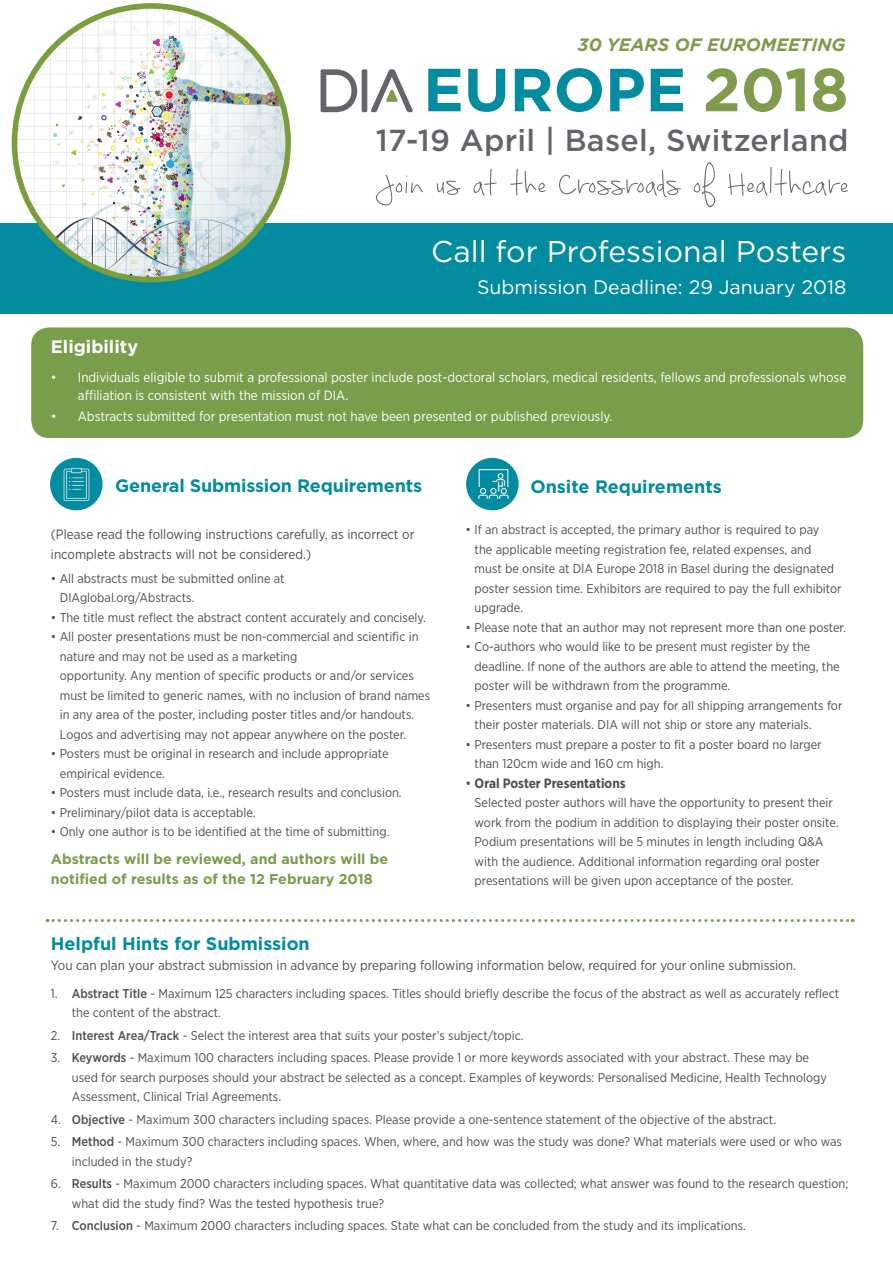
<style>
.page{position:relative;width:893px;height:1263px;background:#fff}
.page>*{position:absolute;margin:0;border:0;box-sizing:border-box;transform-origin:0 0}
.t1{font:67.5px "September Mornings";letter-spacing:.01em;color:#63656a}
.t2{font:700 60.6px "Gotham";color:#038ba0}
.t3{font:500 30.3px "Gotham";letter-spacing:.01em;color:#63656a}
.title_2__my{font:30px "Gotham";color:#fff}
.title_2__my-2{font:19.5px "Gotham";color:#fff}
.Plain_text{font:700 18px "Gotham";color:#038ba0}
.t4{font:italic 700 18px "Gotham";color:#809b4c}
.Plain_text-2{font:700 18px "Gotham";color:#fff}
.t5{font:700 14.25px/19.5px "Gotham";color:#789d4b}
.t6{font:13.5px/18px "Gotham Narrow";color:#fff}
.Plain_text-3{font:13.5px/19.5px "Gotham Narrow";color:#494f54}
.t7{font:700 13.5px "Gotham Narrow";color:#494f54}
.Plain_text-4{font:12.75px/19.5px "Gotham Narrow";color:#494f54}
.s1{color:#809b4c}
.s2{font-weight:400}
.s3{font-weight:500}
</style>
<div class="page">
<div style="left:31px;top:327px;width:832px;height:111px;background:#789d4b;border-radius:18px"></div>
<div style="left:0;top:223px;width:893px;height:91px;background:#038ba0"></div>
<svg style="left:47px;top:919px;width:806px;height:3px"></svg>
<svg style="left:321px;top:69px;width:92px;height:43px"></svg>
<img style="left:14px;top:6px;width:274px;height:274px;border-radius:137px">
<div style="left:12px;top:3px;width:279px;height:279px;border:6px solid #7a9d3e;border-radius:50%"></div>
<img style="left:50px;top:458px;width:53px;height:52px;border-radius:26px">
<img style="left:466px;top:458px;width:53px;height:52px;border-radius:26px">
<p class="t4" style="left:578px;top:33px;width:269px">30 YEARS OF EUROMEETING</p>
<p class="t2" style="left:423px;top:50px;width:427px">EUROPE <span class="s1">2018</span></p>
<p class="t3" style="left:376px;top:121px;width:474px">17-19 April | Basel, Switzerland</p>
<p class="t1" style="left:376px;top:154px;width:474px">Join us at the Crossroads of Healthcare</p>
<p class="title_2__my" style="left:431px;top:232px;width:416px">Call for Professional Posters</p>
<p class="title_2__my-2" style="left:477px;top:275px;width:371px">Submission Deadline: 29 January 2018</p>
<p class="Plain_text-2" style="left:51px;top:334px;width:89px">Eligibility</p>
<p class="t6" style="left:78px;top:368px;width:770px;text-indent:-27px">• Individuals eligible to submit a professional poster include post-doctoral scholars, medical residents, fellows and professionals whose affiliation is consistent with the mission of DIA.</p>
<p class="t6" style="left:51px;top:407px;width:563px">• Abstracts submitted for presentation must not have been presented or published previously.</p>
<p class="Plain_text" style="left:115px;top:473px;width:308px">General Submission Requirements</p>
<p class="Plain_text-3" style="left:51px;top:524px;width:365px">(Please read the following instructions carefully, as incorrect or incomplete abstracts will not be considered.)</p>
<p class="Plain_text-4" style="left:51px;top:568px;width:235px">• All abstracts must be submitted online at</p>
<p class="Plain_text-4" style="left:60px;top:587px;width:136px">DIAglobal.org/Abstracts.</p>
<p class="Plain_text-4" style="left:51px;top:607px;width:377px">• The title must reflect the abstract content accurately and concisely.</p>
<p class="Plain_text-4" style="left:60px;top:626px;width:372px;text-indent:-9px">• All poster presentations must be non-commercial and scientific in nature and may not be used as a marketing<br>opportunity. Any mention of specific products or and/or services must be limited to generic names, with no inclusion of brand names in any area of the poster, including poster titles and/or handouts.<br>Logos and advertising may not appear anywhere on the poster.</p>
<p class="Plain_text-4" style="left:60px;top:743px;width:330px;text-indent:-9px">• Posters must be original in research and include appropriate empirical evidence.</p>
<p class="Plain_text-4" style="left:51px;top:782px;width:352px">• Posters must include data, i.e., research results and conclusion.</p>
<p class="Plain_text-4" style="left:51px;top:802px;width:206px">• Preliminary/pilot data is acceptable.</p>
<p class="Plain_text-4" style="left:51px;top:821px;width:340px">• Only one author is to be identified at the time of submitting.</p>
<p class="t5" style="left:51px;top:849px;width:339px">Abstracts will be reviewed, and authors will be notified of results as of the 12 February 2018</p>
<p class="Plain_text" style="left:530px;top:475px;width:193px">Onsite Requirements</p>
<p class="Plain_text-4" style="left:475px;top:519px;width:369px;text-indent:-9px">• If an abstract is accepted, the primary author is required to pay<br>the applicable meeting registration fee, related expenses, and<br>must be onsite at DIA Europe 2018 in Basel during the designated poster session time. Exhibitors are required to pay the full exhibitor upgrade.</p>
<p class="Plain_text-4" style="left:466px;top:617px;width:382px">• Please note that an author may not represent more than one poster.</p>
<p class="Plain_text-4" style="left:475px;top:636px;width:367px;text-indent:-9px">• Co-authors who would like to be present must register by the deadline. If none of the authors are able to attend the meeting, the poster will be withdrawn from the programme.</p>
<p class="Plain_text-4" style="left:475px;top:695px;width:369px;text-indent:-9px">• Presenters must organise and pay for all shipping arrangements for their poster materials. DIA will not ship or store any materials.</p>
<p class="Plain_text-4" style="left:475px;top:734px;width:349px;text-indent:-9px">• Presenters must prepare a poster to fit a poster board no larger than 120cm wide and 160 cm high.</p>
<p class="t7" style="left:466px;top:774px;width:162px"><span class="s2">•</span> Oral Poster Presentations</p>
<p class="Plain_text-4" style="left:475px;top:792px;width:366px">Selected poster authors will have the opportunity to present their work from the podium in addition to displaying their poster onsite.<br>Podium presentations will be 5 minutes in length including Q&amp;A with the audience. Additional information regarding oral poster presentations will be given upon acceptance of the poster.</p>
<p class="Plain_text" style="left:51px;top:932px;width:260px">Helpful Hints for Submission</p>
<p class="Plain_text-3" style="left:51px;top:955px;width:747px">You can plan your abstract submission in advance by preparing following information below, required for your online submission.</p>
<p class="Plain_text-4" style="left:72px;top:983px;width:769px;text-indent:-21px">1. <span class="s3">Abstract Title</span> - Maximum 125 characters including spaces. Titles should briefly describe the focus of the abstract as well as accurately reflect the content of the abstract.</p>
<p class="Plain_text-4" style="left:51px;top:1025px;width:474px">2. <span class="s3">Interest Area/Track</span> - Select the interest area that suits your poster’s subject/topic.</p>
<p class="Plain_text-4" style="left:72px;top:1048px;width:756px;text-indent:-21px">3. <span class="s3">Keywords</span> - Maximum 100 characters including spaces. Please provide 1 or more keywords associated with your abstract. These may be used for search purposes should your abstract be selected as a concept. Examples of keywords: Personalised Medicine, Health Technology<br>Assessment, Clinical Trial Agreements.</p>
<p class="Plain_text-4" style="left:51px;top:1109px;width:727px">4. <span class="s3">Objective</span> - Maximum 300 characters including spaces. Please provide a one-sentence statement of the objective of the abstract.</p>
<p class="Plain_text-4" style="left:72px;top:1132px;width:772px;text-indent:-21px">5. <span class="s3">Method</span> - Maximum 300 characters including spaces. When, where, and how was the study was done? What materials were used or who was included in the study?</p>
<p class="Plain_text-4" style="left:72px;top:1174px;width:778px;text-indent:-21px">6. <span class="s3">Results</span> - Maximum 2000 characters including spaces. What quantitative data was collected; what answer was found to the research question; what did the study find? Was the tested hypothesis true?</p>
<p class="Plain_text-4" style="left:51px;top:1216px;width:697px">7. <span class="s3">Conclusion</span> - Maximum 2000 characters including spaces. State what can be concluded from the study and its implications.</p>
</div>
